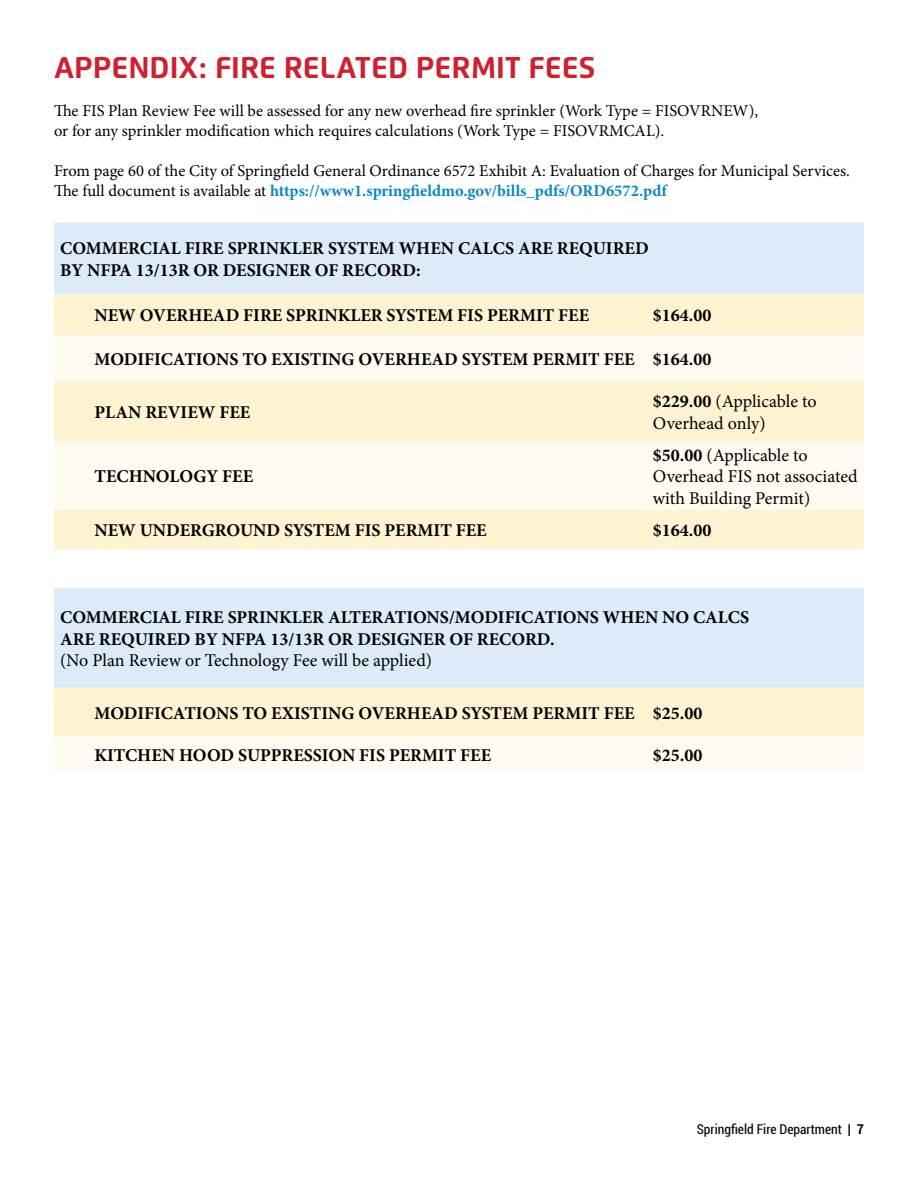
<style>
.page{position:relative;width:918px;height:1188px;background:#fff}
.page>*{position:absolute;margin:0;border:0;box-sizing:border-box;transform-origin:0 0}
.t1{font:700 30px "Flexo";color:#ce202f}
.t2{font:700 18px/21.6px "Minion Pro";color:#000}
.t3{font:18px/21.6px "Minion Pro";color:#000}
.t4{font:16.5px/19.8px "Minion Pro";color:#000}
.t5{font:condensed 13.5px "Roboto";color:#000}
.s1{font-weight:700;color:#0687c6}
.s2{font-weight:700}
</style>
<div class="page">
<div style="left:54px;top:222px;width:810px;height:72px;background:#ddeaf8"></div>
<div style="left:54px;top:294px;width:810px;height:42px;background:#fff3d1"></div>
<svg style="left:54px;top:336px;width:810px;height:436px"></svg>
<h1 class="t1" style="left:54px;top:49px;width:543px">APPENDIX: FIRE RELATED PERMIT FEES</h1>
<p class="t4" style="left:54px;top:101px;width:706px">The FIS Plan Review Fee will be assessed for any new overhead fire sprinkler (Work Type = FISOVRNEW), or for any sprinkler modification which requires calculations (Work Type = FISOVRMCAL).</p>
<p class="t4" style="left:54px;top:161px;width:798px">From page 60 of the City of Springfield General Ordinance 6572 Exhibit A: Evaluation of Charges for Municipal Services.<br>The full document is available at <span class="s1">https://www1.springfieldmo.gov/bills_pdfs/ORD6572.pdf</span></p>
<p class="t2" style="left:60px;top:237px;width:590px">COMMERCIAL FIRE SPRINKLER SYSTEM WHEN CALCS ARE REQUIRED<br>BY NFPA 13/13R OR DESIGNER OF RECORD:</p>
<p class="t2" style="left:95px;top:305px;width:496px">NEW OVERHEAD FIRE SPRINKLER SYSTEM FIS PERMIT FEE</p>
<p class="t2" style="left:653px;top:305px;width:60px">$164.00</p>
<p class="t2" style="left:95px;top:348px;width:618px">MODIFICATIONS TO EXISTING OVERHEAD SYSTEM PERMIT FEE $164.00</p>
<p class="t2" style="left:95px;top:401px;width:157px">PLAN REVIEW FEE</p>
<p class="t3" style="left:653px;top:391px;width:165px"><span class="s2">$229.00</span> (Applicable to<br>Overhead only)</p>
<p class="t2" style="left:95px;top:466px;width:160px">TECHNOLOGY FEE</p>
<p class="t3" style="left:653px;top:444px;width:206px"><span class="s2">$50.00</span> (Applicable to<br>Overhead FIS not associated with Building Permit)</p>
<p class="t2" style="left:95px;top:520px;width:394px">NEW UNDERGROUND SYSTEM FIS PERMIT FEE</p>
<p class="t2" style="left:653px;top:520px;width:60px">$164.00</p>
<p class="t2" style="left:60px;top:606px;width:691px">COMMERCIAL FIRE SPRINKLER ALTERATIONS/MODIFICATIONS WHEN NO CALCS<br>ARE REQUIRED BY NFPA 13/13R OR DESIGNER OF RECORD.</p>
<p class="t3" style="left:60px;top:650px;width:374px">(No Plan Review or Technology Fee will be applied)</p>
<p class="t2" style="left:95px;top:702px;width:609px">MODIFICATIONS TO EXISTING OVERHEAD SYSTEM PERMIT FEE $25.00</p>
<p class="t2" style="left:95px;top:744px;width:398px">KITCHEN HOOD SUPPRESSION FIS PERMIT FEE</p>
<p class="t2" style="left:653px;top:744px;width:51px">$25.00</p>
<p class="t5" style="left:697px;top:1119px;width:169px">Springfield Fire Department <span class="s2">| 7</span></p>
</div>
